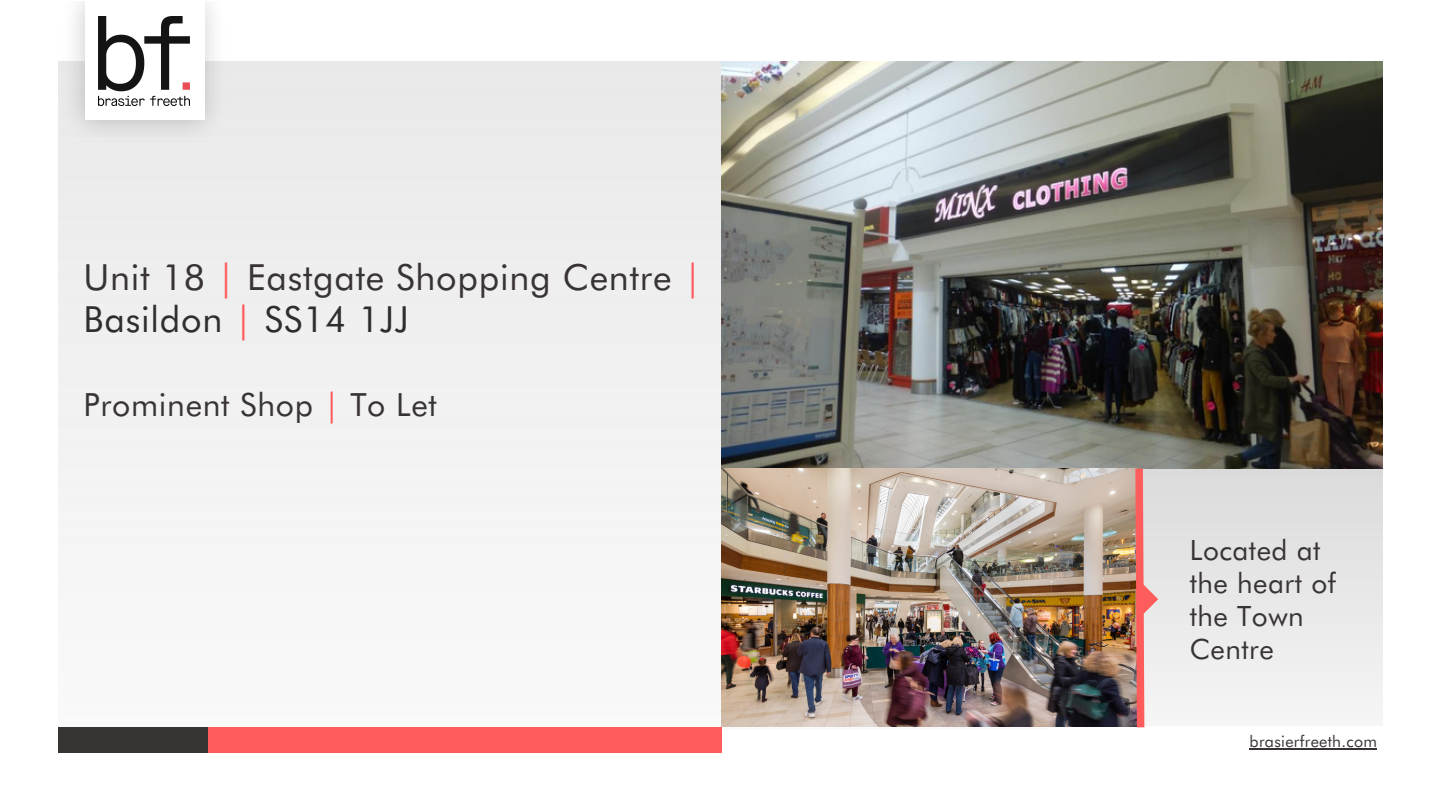
<style>
.page{position:relative;width:1440px;height:810px;background:#fff}
.page>*{position:absolute;margin:0;border:0;box-sizing:border-box;transform-origin:0 0}
.t1{font:36px/42px "Futura BT";letter-spacing:.02em;color:#393434}
.t2{font:32px "Futura BT";letter-spacing:.02em;color:#393434}
.t3{font:28px/33px "Futura BT";letter-spacing:.02em;color:#393434}
.t4{font:16px "Futura BT";letter-spacing:.02em;color:#393434}
.s1{color:#ff5c5c}
.s2{color:#2e2e2e}
</style>
<div class="page">
<div style="left:58px;top:62px;width:990px;height:667px;background:#f1f1f1"></div>
<img style="left:722px;top:62px;width:661px;height:406px">
<img style="left:62px;top:2px;width:163px;height:139px">
<div style="left:85px;top:0;width:119px;height:119px;background:#fff"></div>
<img style="left:98px;top:17px;width:92px;height:88px">
<div style="left:204px;top:727px;width:517px;height:26px;background:#ff5c5c"></div>
<div style="left:58px;top:727px;width:150px;height:26px;background:#393434"></div>
<img style="left:722px;top:469px;width:410px;height:258px">
<img style="left:1132px;top:461px;width:26px;height:267px">
<hr style="left:1250px;top:748px;width:127px;height:2px;background:#393434">
<p class="t1" style="left:84px;top:254px;width:620px">Unit 18 <span class="s1">|</span> Eastgate Shopping Centre <span class="s1">|<br></span><span class="s2">Basildon</span> <span class="s1">|</span> <span class="s2">SS14 1JJ</span></p>
<p class="t2" style="left:84px;top:381px;width:355px">Prominent Shop <span class="s1">|</span> To Let</p>
<p class="t3" style="left:1190px;top:532px;width:148px">Located at the heart of the Town<br>Centre</p>
<p class="t4" style="left:1250px;top:729px;width:129px">brasierfreeth.com</p>
</div>
